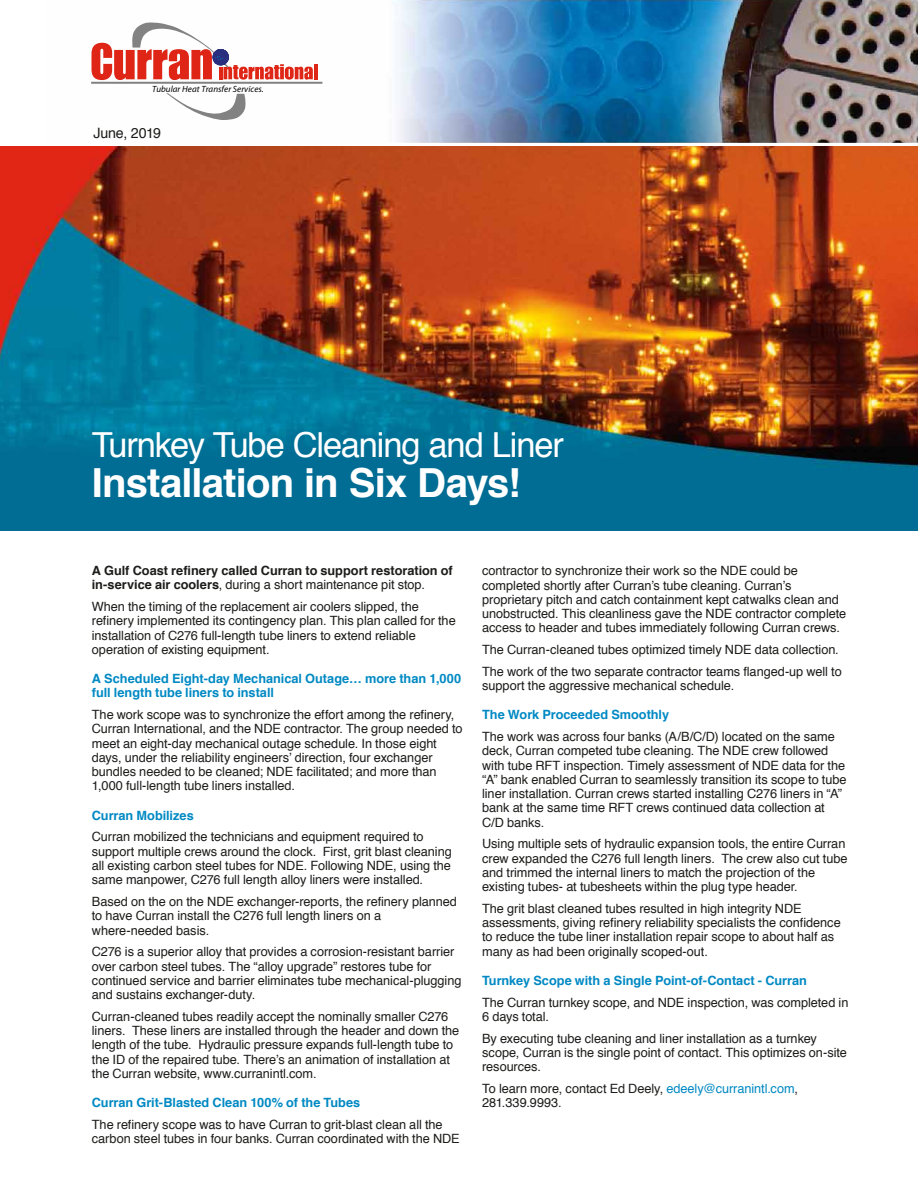
<style>
.page{position:relative;width:918px;height:1188px;background:#fff}
.page>*{position:absolute;margin:0;border:0;box-sizing:border-box;transform-origin:0 0}
.t1{font:700 40.05px "Helvetica";letter-spacing:-.02em;color:#fff}
.t2{font:34.5px "Helvetica";letter-spacing:-.035em;color:#fff}
.t3{font:14.25px "Helvetica";letter-spacing:-.015em;color:#1c1c1a}
.t4{font:12.75px/14.2px "Helvetica";letter-spacing:-.005em;color:#1c1c1a}
.t5{font:700 12.75px/14.2px "Helvetica";color:#0089c3}
.t6{font:700 12.75px/14.2px "Helvetica";color:#1c1c1a}
.t7{font:italic 9px "Myriad Pro";letter-spacing:.005em;color:#010100}
.s1{font-weight:400}
.s2{color:#0089c3}
</style>
<div class="page">
<img style="left:0;top:146px;width:918px;height:384px">
<img style="left:91px;top:0;width:827px;height:142px">
<svg style="left:166px;top:93px;width:80px;height:27px"></svg>
<hr style="left:91px;top:82px;width:231px;height:2px;background:#838283">
<svg style="left:92px;top:22px;width:221px;height:58px"></svg>
<hr style="left:314px;top:64px;width:4px;height:15px;background:#de2516">
<p class="t7" style="left:152px;top:84px;width:113px">Tubular Heat Transfer Services.</p>
<p class="t3" style="left:93px;top:122px;width:69px">June, 2019</p>
<h2 class="t2" style="left:92px;top:418px;width:474px">Turnkey Tube Cleaning and Liner</h2>
<h1 class="t1" style="left:92px;top:450px;width:431px">Installation in Six Days!</h1>
<p class="t6" style="left:92px;top:564px;width:362px">A Gulf Coast refinery called Curran to support restoration of in-service air coolers<span class="s1">, during a short maintenance pit stop.</span></p>
<p class="t4" style="left:92px;top:600px;width:365px">When the timing of the replacement air coolers slipped, the refinery implemented its contingency plan. This plan called for the installation of C276 full-length tube liners to extend reliable operation of existing equipment.</p>
<p class="t5" style="left:92px;top:672px;width:371px">A Scheduled Eight-day Mechanical Outage… more than 1,000 full length tube liners to install</p>
<p class="t4" style="left:92px;top:708px;width:372px">The work scope was to synchronize the effort among the refinery, Curran International, and the NDE contractor. The group needed to meet an eight-day mechanical outage schedule. In those eight days, under the reliability engineers’ direction, four exchanger bundles needed to be cleaned; NDE facilitated; and more than 1,000 full-length tube liners installed.</p>
<p class="t5" style="left:92px;top:808px;width:103px">Curran Mobilizes</p>
<p class="t4" style="left:92px;top:830px;width:362px">Curran mobilized the technicians and equipment required to support multiple crews around the clock. First, grit blast cleaning all existing carbon steel tubes for NDE. Following NDE, using the same manpower, C276 full length alloy liners were installed.</p>
<p class="t4" style="left:92px;top:895px;width:367px">Based on the on the NDE exchanger-reports, the refinery planned to have Curran install the C276 full length liners on a where-needed basis.</p>
<p class="t4" style="left:92px;top:945px;width:371px">C276 is a superior alloy that provides a corrosion-resistant barrier over carbon steel tubes. The “alloy upgrade” restores tube for continued service and barrier eliminates tube mechanical-plugging and sustains exchanger-duty.</p>
<p class="t4" style="left:92px;top:1010px;width:369px">Curran-cleaned tubes readily accept the nominally smaller C276 liners. These liners are installed through the header and down the length of the tube. Hydraulic pressure expands full-length tube to the ID of the repaired tube. There’s an animation of installation at the Curran website, www.curranintl.com.</p>
<p class="t5" style="left:92px;top:1096px;width:270px">Curran Grit-Blasted Clean 100% of the Tubes</p>
<p class="t4" style="left:92px;top:1118px;width:369px">The refinery scope was to have Curran to grit-blast clean all the carbon steel tubes in four banks. Curran coordinated with the NDE</p>
<p class="t4" style="left:482px;top:564px;width:366px">contractor to synchronize their work so the NDE could be completed shortly after Curran’s tube cleaning. Curran’s proprietary pitch and catch containment kept catwalks clean and unobstructed. This cleanliness gave the NDE contractor complete access to header and tubes immediately following Curran crews.</p>
<p class="t4" style="left:482px;top:639px;width:361px;line-height:21.8px">The Curran-cleaned tubes optimized timely NDE data collection.<br>The work of the two separate contractor teams flanged-up well to</p>
<p class="t4" style="left:482px;top:679px;width:254px">support the aggressive mechanical schedule.</p>
<p class="t5" style="left:482px;top:708px;width:189px">The Work Proceeded Smoothly</p>
<p class="t4" style="left:482px;top:730px;width:366px">The work was across four banks (A/B/C/D) located on the same deck, Curran competed tube cleaning. The NDE crew followed with tube RFT inspection. Timely assessment of NDE data for the “A” bank enabled Curran to seamlessly transition its scope to tube liner installation. Curran crews started installing C276 liners in “A” bank at the same time RFT crews continued data collection at C/D banks.</p>
<p class="t4" style="left:482px;top:837px;width:367px">Using multiple sets of hydraulic expansion tools, the entire Curran crew expanded the C276 full length liners. The crew also cut tube and trimmed the internal liners to match the projection of the existing tubes- at tubesheets within the plug type header.</p>
<p class="t4" style="left:482px;top:902px;width:360px">The grit blast cleaned tubes resulted in high integrity NDE assessments, giving refinery reliability specialists the confidence to reduce the tube liner installation repair scope to about half as many as had been originally scoped-out.</p>
<p class="t5" style="left:482px;top:973px;width:326px">Turnkey Scope with a Single Point-of-Contact - Curran</p>
<p class="t4" style="left:482px;top:995px;width:368px">The Curran turnkey scope, and NDE inspection, was completed in<br>6 days total.</p>
<p class="t4" style="left:482px;top:1031px;width:366px">By executing tube cleaning and liner installation as a turnkey scope, Curran is the single point of contact. This optimizes on-site resources.</p>
<p class="t4" style="left:482px;top:1082px;width:317px">To learn more, contact Ed Deely, <span class="s2">edeely@curranintl.com</span>,<br>281.339.9993.</p>
</div>
